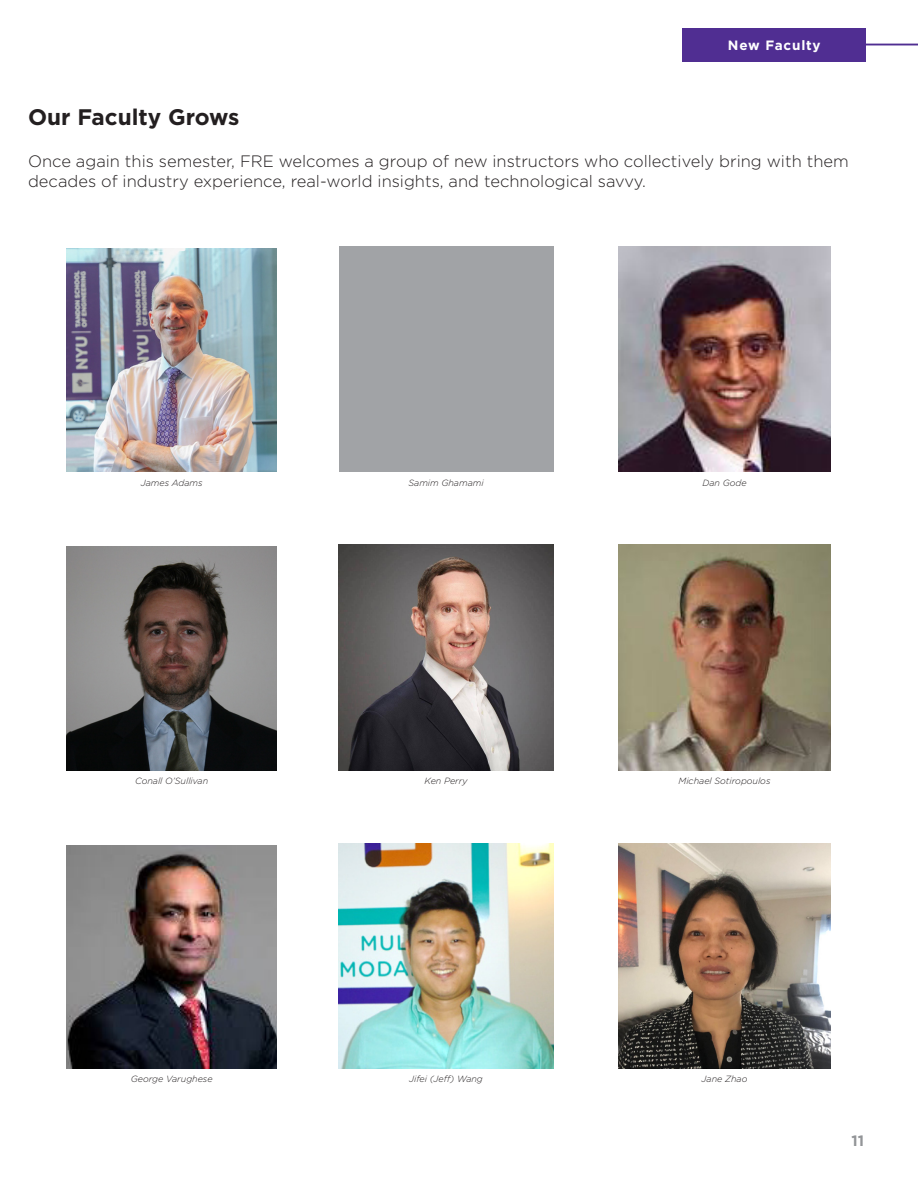
<style>
.page{position:relative;width:918px;height:1188px;background:#fff}
.page>*{position:absolute;margin:0;border:0;box-sizing:border-box;transform-origin:0 0}
.Body{font:700 22.5px "Gotham";color:#231f20}
.Body-2{font:300 16.5px/19.5px "Gotham";color:#231f20}
.t1{font:700 15px "Gotham";color:#939598}
.Section_Names{font:700 13.5px "Gotham";letter-spacing:.06em;color:#fff}
.t2{font:italic 300 9px "Gotham";color:#231f20}
</style>
<div class="page">
<hr style="left:852px;top:44px;width:66px;height:1px;background:#502e92">
<div style="left:683px;top:28px;width:183px;height:33px;background:#502e92"></div>
<img style="left:67px;top:249px;width:210px;height:223px">
<img style="left:619px;top:247px;width:211px;height:225px">
<div style="left:339px;top:247px;width:214px;height:225px;background:#a1a3a6"></div>
<img style="left:67px;top:547px;width:210px;height:223px">
<img style="left:619px;top:545px;width:211px;height:225px">
<img style="left:339px;top:545px;width:214px;height:225px">
<img style="left:67px;top:845px;width:210px;height:223px">
<img style="left:619px;top:843px;width:211px;height:225px">
<img style="left:339px;top:843px;width:214px;height:225px">
<p class="Section_Names" style="left:728px;top:36px;width:94px">New Faculty</p>
<p class="Body" style="left:28px;top:103px;width:213px">Our Faculty Grows</p>
<p class="Body-2" style="left:28px;top:151px;width:822px">Once again this semester, FRE welcomes a group of new instructors who collectively bring with them decades of industry experience, real-world insights, and technological savvy.</p>
<p class="t2" style="left:141px;top:477px;width:63px">James Adams</p>
<p class="t2" style="left:408px;top:477px;width:77px">Samim Ghamami</p>
<p class="t2" style="left:702px;top:477px;width:46px">Dan Gode</p>
<p class="t2" style="left:135px;top:775px;width:75px">Conall O’Sullivan</p>
<p class="t2" style="left:425px;top:775px;width:45px">Ken Perry</p>
<p class="t2" style="left:679px;top:775px;width:93px">Michael Sotiropoulos</p>
<p class="t2" style="left:131px;top:1073px;width:83px">George Varughese</p>
<p class="t2" style="left:409px;top:1073px;width:75px">Jifei (Jeff) Wang</p>
<p class="t2" style="left:702px;top:1073px;width:47px">Jane Zhao</p>
<p class="t1" style="left:851px;top:1131px;width:14px">11</p>
</div>
